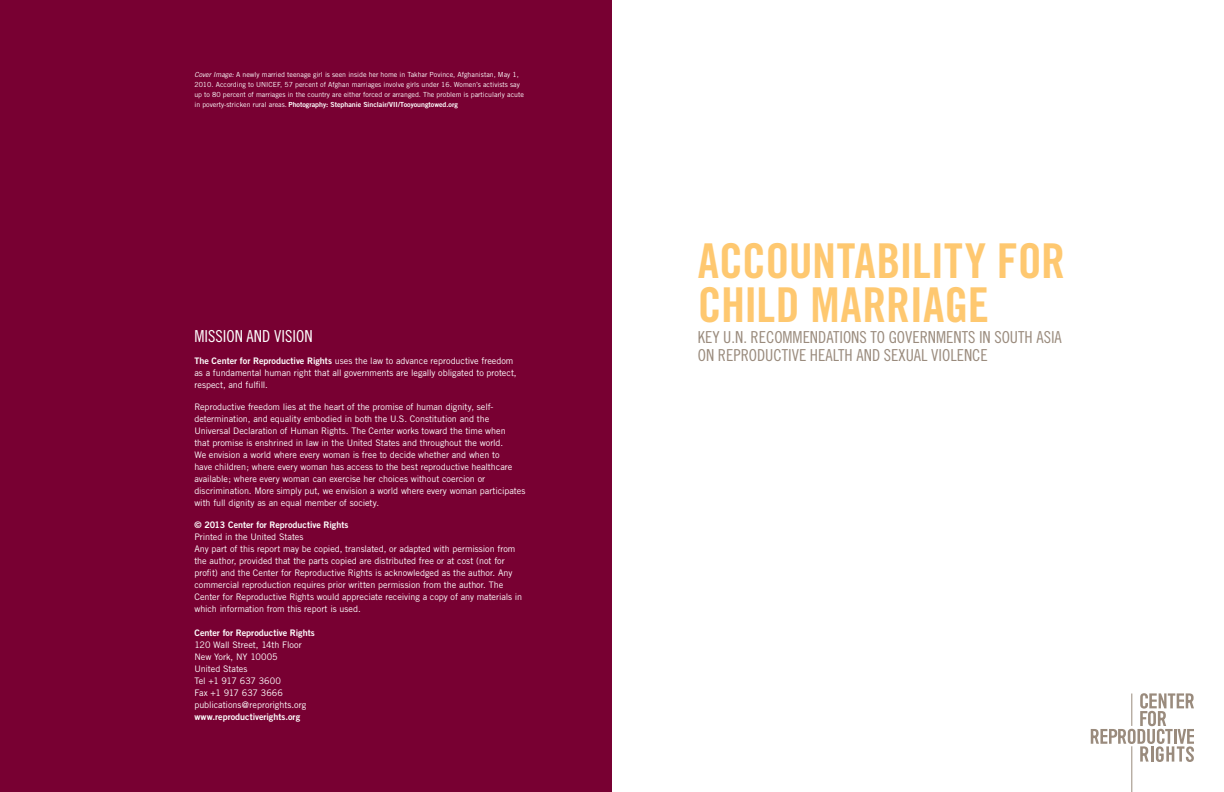
<style>
.page{position:relative;width:1224px;height:792px;background:#fff}
.page>*{position:absolute;margin:0;border:0;box-sizing:border-box;transform-origin:0 0}
.t1{font:48px/44px "Trade Gothic Bold Cond Twenty";letter-spacing:-.01em;color:#fec870}
.t2{font:16.5px/18px "Trade Gothic Cond Eighteen";color:#9a8b7d}
.t3{font:16.5px "Trade Gothic Cond Eighteen";color:#fff}
.t4{font:9px/12px "Trade Gothic";letter-spacing:-.005em;color:#fff}
.t5{font:9px "Trade Gothic Bold Two";color:#fff}
.t6{font:7px/10px "Trade Gothic";color:#fff}
.t7{font:7px "Trade Gothic Bold Two";color:#fff}
.s1{font-style:italic}
.s2{font-family:"Trade Gothic"}
.s3{font-family:"Trade Gothic Bold Two"}
</style>
<div class="page">
<div style="left:0;top:0;width:612px;height:792px;background:#780032"></div>
<svg style="left:1091px;top:693px;width:103px;height:69px"></svg>
<hr style="left:1131px;top:694px;width:1px;height:32px;background:#9a8b7d">
<hr style="left:1131px;top:746px;width:1px;height:46px;background:#9a8b7d">
<p class="t6" style="left:194px;top:70px;width:331px"><span class="s1">Cover Image:</span> A newly married teenage girl is seen inside her home in Takhar Povince, Afghanistan, May 1,<br>2010. According to UNICEF, 57 percent of Afghan marriages involve girls under 16. Women’s activists say up to 80 percent of marriages in the country are either forced or arranged. The problem is particularly acute</p>
<p class="t7" style="left:194px;top:101px;width:265px"><span class="s2">in poverty-stricken rural areas.</span> Photography: Stephanie Sinclair/VII/Tooyoungtowed.org</p>
<h2 class="t3" style="left:194px;top:326px;width:120px">MISSION AND VISION</h2>
<p class="t4" style="left:194px;top:355px;width:324px"><span class="s3">The Center for Reproductive Rights</span> uses the law to advance reproductive freedom as a fundamental human right that all governments are legally obligated to protect, respect, and fulfill.</p>
<p class="t4" style="left:194px;top:401px;width:333px">Reproductive freedom lies at the heart of the promise of human dignity, self&shy;determination, and equality embodied in both the U.S. Constitution and the Universal Declaration of Human Rights. The Center works toward the time when<br>that promise is enshrined in law in the United States and throughout the world.<br>We envision a world where every woman is free to decide whether and when to<br>have children; where every woman has access to the best reproductive healthcare available; where every woman can exercise her choices without coercion or discrimination. More simply put, we envision a world where every woman participates with full dignity as an equal member of society.</p>
<p class="t5" style="left:194px;top:519px;width:156px">© 2013 Center for Reproductive Rights</p>
<p class="t4" style="left:194px;top:531px;width:329px">Printed in the United States<br>Any part of this report may be copied, translated, or adapted with permission from the author, provided that the parts copied are distributed free or at cost (not for profit) and the Center for Reproductive Rights is acknowledged as the author. Any commercial reproduction requires prior written permission from the author. The Center for Reproductive Rights would appreciate receiving a copy of any materials in which information from this report is used.</p>
<p class="t5" style="left:194px;top:627px;width:122px">Center for Reproductive Rights</p>
<p class="t4" style="left:194px;top:639px;width:113px">120 Wall Street, 14th Floor<br>New York, NY 10005<br>United States<br>Tel +1 917 637 3600<br>Fax +1 917 637 3666 publications@reprorights.org</p>
<p class="t5" style="left:194px;top:711px;width:107px">www.reproductiverights.org</p>
<h1 class="t1" style="left:698px;top:238px;width:369px">ACCOUNTABILITY FOR<br>CHILD MARRIAGE</h1>
<h2 class="t2" style="left:698px;top:328px;width:366px">KEY U.N. RECOMMENDATIONS TO GOVERNMENTS IN SOUTH ASIA<br>ON REPRODUCTIVE HEALTH AND SEXUAL VIOLENCE</h2>
</div>
